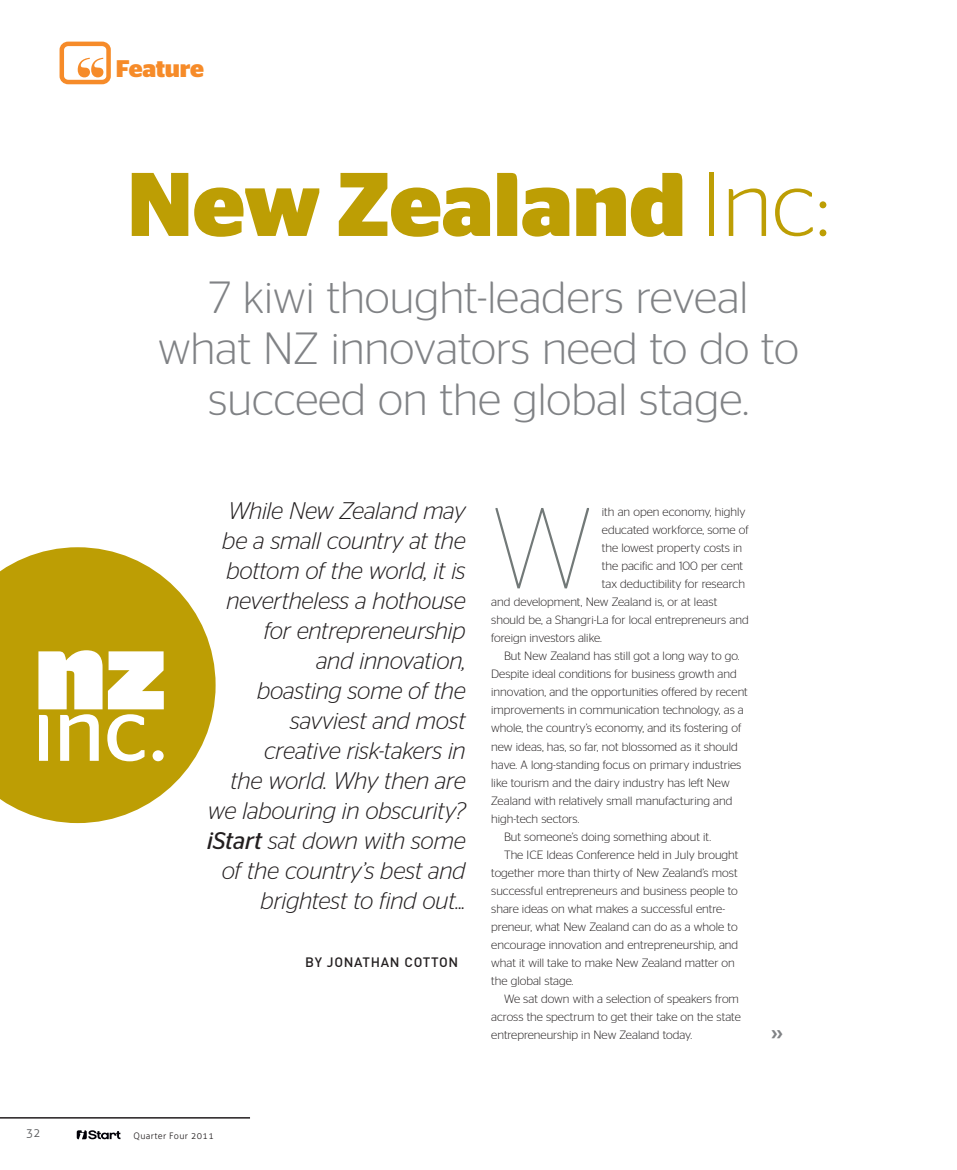
<style>
.page{position:relative;width:957px;height:1170px;background:#fff}
.page>*{position:absolute;margin:0;border:0;box-sizing:border-box;transform-origin:0 0}
.t1{font:100 114.9px "Stag Sans";color:#727978}
.t2{font:700 90px "Stag Sans";color:#bd9e04}
.t3{font:300 45px/51px "Stag Sans";color:#808285;text-align:center}
.t4{font:italic 300 24px/30px "Stag Sans";letter-spacing:-.01em;color:#231f20;text-align:right}
.t5{font:700 24px "Stag Sans";letter-spacing:-.01em;color:#f68b29}
.t6{font:700 18px "Aller";color:#808285}
.t7{font:500 13.5px "DIN";letter-spacing:.05em;color:#231f20}
.t8{font:300 12px "Stag Sans";color:#231f20}
.t9{font:300 12px "Aller";color:#57585a}
.t10{font:300 9px "Aller";letter-spacing:.04em;color:#231f20}
.s1{font-weight:300}
.s2{font-weight:400}
</style>
<div class="page">
<svg style="left:77px;top:1130px;width:43px;height:9px"></svg>
<hr style="left:0;top:1116px;width:250px;height:2px;background:#231f20">
<div style="left:60px;top:42px;width:51px;height:42px;border:4px solid #f68b29;border-radius:6px"></div>
<svg style="left:78px;top:58px;width:25px;height:19px"></svg>
<svg style="left:0;top:547px;width:216px;height:276px;fill:#bd9e04"></svg>
<svg style="left:38px;top:650px;width:126px;height:111px"></svg>
<h3 class="t5" style="left:116px;top:55px;width:90px">Feature</h3>
<h2 class="t2" style="left:127px;top:152px;width:704px">New Zealand <span class="s1">Inc:</span></h2>
<h3 class="t3" style="left:158px;top:271px;width:642px">7 kiwi thought-leaders reveal what NZ innovators need to do to succeed on the global stage.</h3>
<p class="t4" style="left:207px;top:495px;width:260px">While New Zealand may be a small country at the bottom of the world, it is nevertheless a hothouse for entrepreneurship<br>and innovation,<br>boasting some of the savviest and most<br>creative risk-takers in<br>the world. Why then are we labouring in obscurity? <span class="s2">iStart</span> sat down with some of the country’s best and brightest to find out...</p>
<p class="t7" style="left:305px;top:953px;width:155px">By JONATHAN COTTON</p>
<h1 class="t1" style="left:491px;top:484px;width:103px">W</h1>
<p class="t8" style="left:602px;top:505px;width:145px">ith an open economy, highly</p>
<p class="t8" style="left:602px;top:523px;width:148px">educated workforce, some of</p>
<p class="t8" style="left:602px;top:541px;width:142px">the lowest property costs in</p>
<p class="t8" style="left:602px;top:559px;width:143px">the pacific and 100 per cent</p>
<p class="t8" style="left:602px;top:577px;width:145px">tax deductibility for research</p>
<p class="t8" style="left:491px;top:595px;width:227px">and development, New Zealand is, or at least</p>
<p class="t8" style="left:491px;top:613px;width:259px">should be, a Shangri-La for local entrepreneurs and</p>
<p class="t8" style="left:491px;top:631px;width:112px">foreign investors alike.</p>
<p class="t8" style="left:504px;top:649px;width:237px">But New Zealand has still got a long way to go.</p>
<p class="t8" style="left:491px;top:667px;width:247px">Despite ideal conditions for business growth and</p>
<p class="t8" style="left:491px;top:685px;width:258px">innovation, and the opportunities offered by recent</p>
<p class="t8" style="left:491px;top:703px;width:254px">improvements in communication technology, as a</p>
<p class="t8" style="left:491px;top:721px;width:251px">whole, the country’s economy, and its fostering of</p>
<p class="t8" style="left:491px;top:739px;width:248px">new ideas, has, so far, not blossomed as it should</p>
<p class="t8" style="left:491px;top:757px;width:252px">have. A long-standing focus on primary industries</p>
<p class="t8" style="left:491px;top:775px;width:240px">like tourism and the dairy industry has left New</p>
<p class="t8" style="left:491px;top:793px;width:243px">Zealand with relatively small manufacturing and</p>
<p class="t8" style="left:491px;top:811px;width:90px">high-tech sectors.</p>
<p class="t8" style="left:504px;top:829px;width:209px">But someone’s doing something about it.</p>
<p class="t8" style="left:504px;top:847px;width:236px">The ICE Ideas Conference held in July brought</p>
<p class="t8" style="left:491px;top:865px;width:248px">together more than thirty of New Zealand’s most</p>
<p class="t8" style="left:491px;top:883px;width:248px">successful entrepreneurs and business people to</p>
<p class="t8" style="left:491px;top:901px;width:235px">share ideas on what makes a successful entre-</p>
<p class="t8" style="left:491px;top:919px;width:248px">preneur, what New Zealand can do as a whole to</p>
<p class="t8" style="left:491px;top:937px;width:248px">encourage innovation and entrepreneurship, and</p>
<p class="t8" style="left:491px;top:955px;width:245px">what it will take to make New Zealand matter on</p>
<p class="t8" style="left:491px;top:973px;width:84px">the global stage.</p>
<p class="t8" style="left:504px;top:991px;width:236px">We sat down with a selection of speakers from</p>
<p class="t8" style="left:491px;top:1009px;width:251px">across the spectrum to get their take on the state</p>
<p class="t8" style="left:491px;top:1027px;width:202px">entrepreneurship in New Zealand today.</p>
<h3 class="t6" style="left:771px;top:1021px;width:14px">››</h3>
<p class="t9" style="left:26px;top:1125px;width:16px">32</p>
<p class="t10" style="left:133px;top:1130px;width:82px">Quarter Four 2011</p>
</div>
